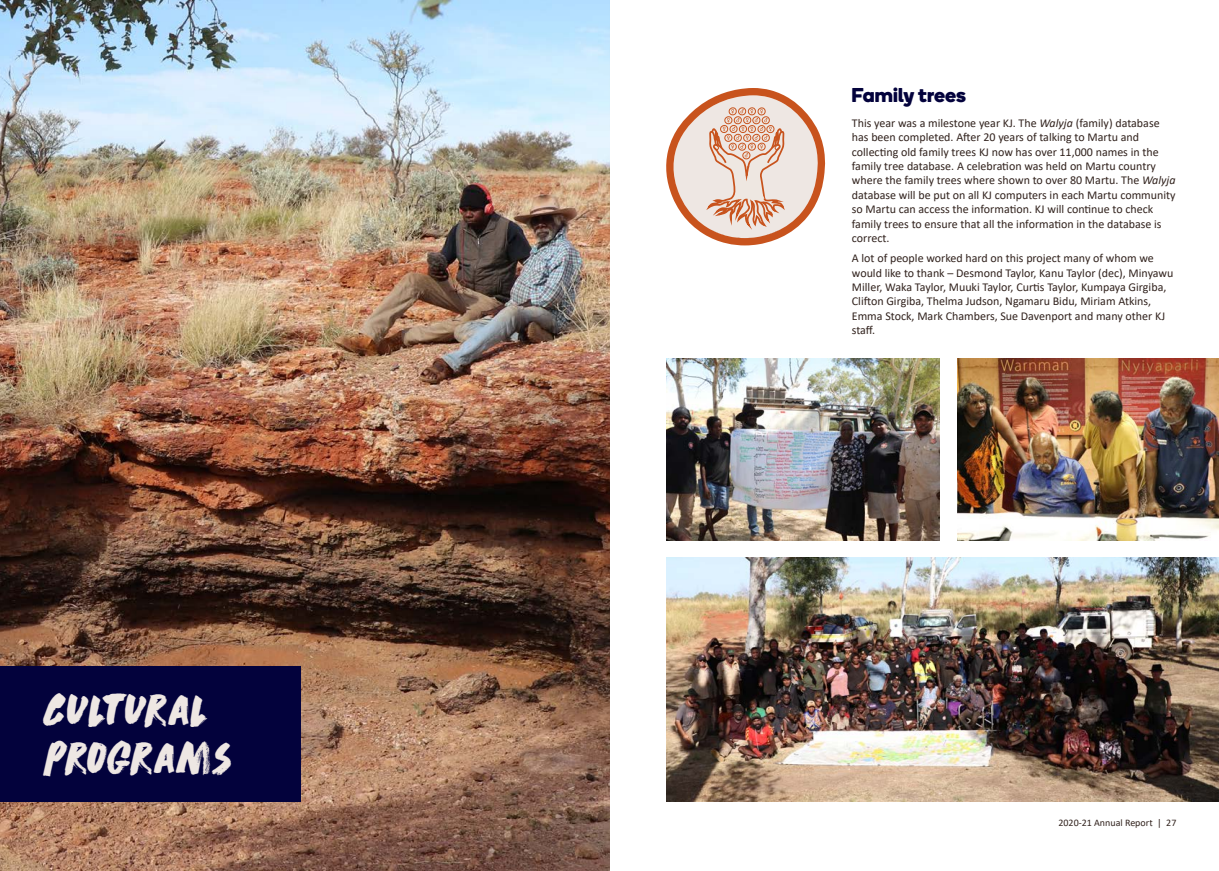
<style>
.page{position:relative;width:1219px;height:871px;background:#fff}
.page>*{position:absolute;margin:0;border:0;box-sizing:border-box;transform-origin:0 0}
.Body{font:40px/48px "DK Dirrrty";letter-spacing:-.04em;color:#eee7e3}
.H3_subset{font:700 20px "Boing";color:#03023c}
.Body-2{font:12px/14.4px "Calibri";color:#31221d}
.t1{font:10px "Calibri";color:#31221d}
.s1{font-style:italic}
</style>
<div class="page">
<svg style="left:666px;top:88px;width:159px;height:157px"></svg>
<img style="left:0;top:0;width:609px;height:870px">
<div style="left:0;top:665px;width:300px;height:136px;background:#03023c"></div>
<img style="left:666px;top:557px;width:553px;height:244px">
<img style="left:666px;top:358px;width:273px;height:182px">
<img style="left:958px;top:358px;width:261px;height:182px">
<p class="Body" style="left:43px;top:685px;width:191px">Cultural<br>Programs</p>
<p class="H3_subset" style="left:851px;top:81px;width:116px">Family trees</p>
<p class="Body-2" style="left:852px;top:115px;width:325px">This year was a milestone year KJ. The <span class="s1">Walyja</span> (family) database has been completed. After 20 years of talking to Martu and collecting old family trees KJ now has over 11,000 names in the family tree database. A celebration was held on Martu country where the family trees where shown to over 80 Martu. The <span class="s1">Walyja </span>database will be put on all KJ computers in each Martu community so Martu can access the information. KJ will continue to check family trees to ensure that all the information in the database is correct.</p>
<p class="Body-2" style="left:852px;top:250px;width:323px">A lot of people worked hard on this project many of whom we would like to thank – Desmond Taylor, Kanu Taylor (dec), Minyawu Miller, Waka Taylor, Muuki Taylor, Curtis Taylor, Kumpaya Girgiba, Clifton Girgiba, Thelma Judson, Ngamaru Bidu, Miriam Atkins, Emma Stock, Mark Chambers, Sue Davenport and many other KJ staff.</p>
<p class="t1" style="left:1058px;top:815px;width:119px">2020-21 Annual Report | 27</p>
</div>
